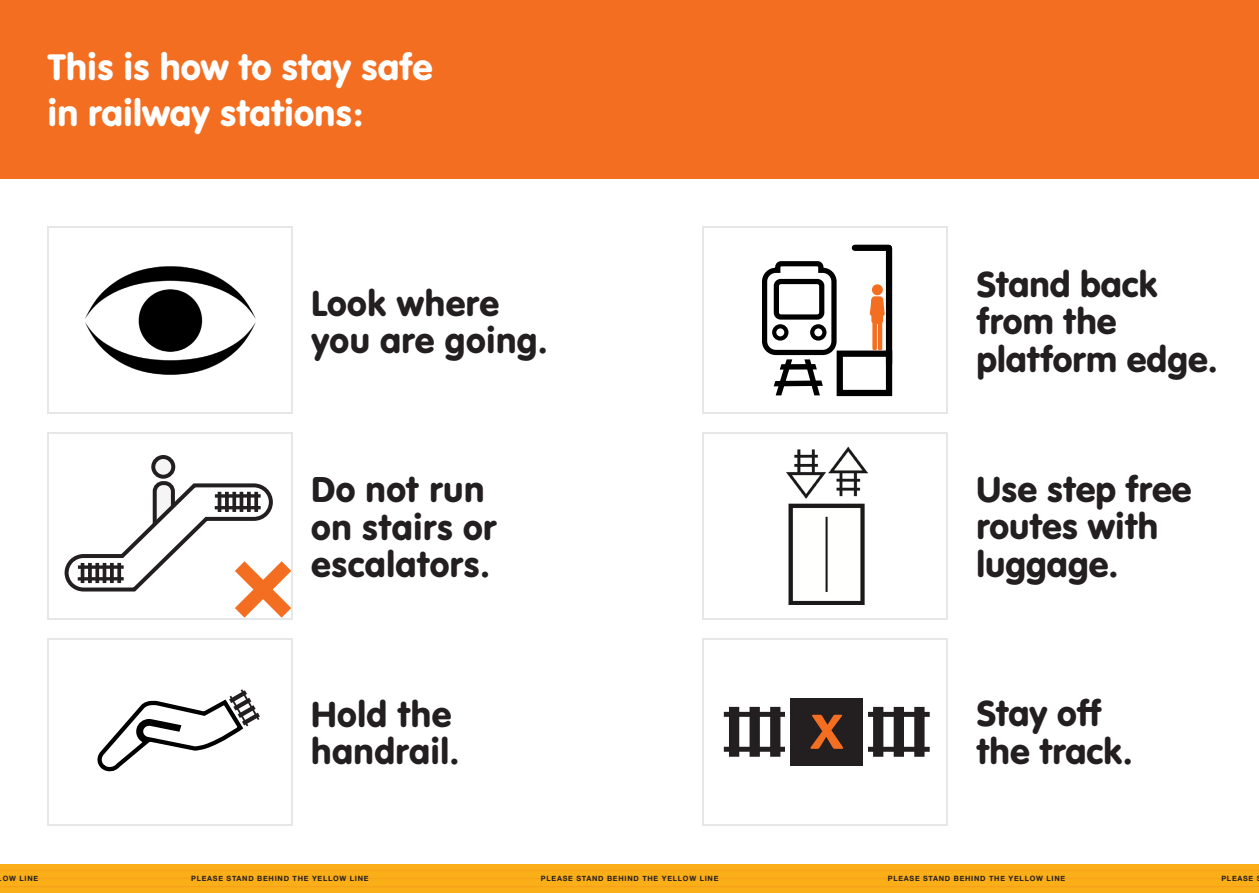
<style>
.page{position:relative;width:1259px;height:893px;background:#fff}
.page>*{position:absolute;margin:0;border:0;box-sizing:border-box;transform-origin:0 0}
.t1{font:38.4px/46.2px "VAG Rundschrift D";letter-spacing:-.005em;color:#fff}
.t2{font:37.5px/37.5px "VAG Rundschrift D";color:#231f20}
.t3{font:700 7.2px "Helvetica Neue";letter-spacing:.1em;color:#231f20}
</style>
<div class="page">
<div style="left:0;top:0;width:1259px;height:179px;background:#f36e21"></div>
<div style="left:0;top:864px;width:1259px;height:29px;background:#faaf18"></div>
<hr style="left:0;top:870px;width:1259px;height:1px;background:#f36e21">
<hr style="left:0;top:878px;width:1259px;height:1px;background:#f36e21">
<hr style="left:0;top:886px;width:1259px;height:1px;background:#f36e21">
<div style="left:48px;top:227px;width:245px;height:187px;background:#e6e7e9"></div>
<div style="left:702px;top:227px;width:245px;height:187px;background:#e6e7e9"></div>
<div style="left:48px;top:638px;width:245px;height:188px;background:#e6e7e9"></div>
<div style="left:702px;top:638px;width:245px;height:188px;background:#e6e7e9"></div>
<div style="left:48px;top:432px;width:245px;height:188px;background:#e6e7e9"></div>
<div style="left:702px;top:432px;width:245px;height:188px;background:#e6e7e9"></div>
<div style="left:704px;top:228px;width:242px;height:184px;background:#fff"></div>
<div style="left:49px;top:434px;width:242px;height:184px;background:#fff"></div>
<div style="left:704px;top:434px;width:242px;height:184px;background:#fff"></div>
<div style="left:49px;top:640px;width:242px;height:184px;background:#fff"></div>
<div style="left:704px;top:640px;width:242px;height:184px;background:#fff"></div>
<div style="left:49px;top:228px;width:242px;height:184px;background:#fff"></div>
<img style="left:85px;top:266px;width:171px;height:109px">
<div style="left:790px;top:698px;width:73px;height:67px;background:#231f20"></div>
<svg style="left:724px;top:707px;width:205px;height:50px"></svg>
<svg style="left:97px;top:689px;width:163px;height:83px"></svg>
<svg style="left:762px;top:261px;width:77px;height:134px"></svg>
<div style="left:836px;top:351px;width:56px;height:45px;border:6px solid #000"></div>
<div style="left:855px;top:245px;width:33px;height:6px;background:#000"></div>
<div style="left:886px;top:248px;width:6px;height:116px;background:#000"></div>
<div style="left:872px;top:284px;width:11px;height:11px;background:#f36e21;border-radius:50%"></div>
<div style="left:871px;top:296px;width:12px;height:28px;background:#f36e21;border-radius:3px"></div>
<div style="left:872px;top:322px;width:5px;height:28px;background:#f36e21;border-radius:2px"></div>
<div style="left:877px;top:322px;width:5px;height:29px;background:#f36e21;border-radius:2px"></div>
<svg style="left:869px;top:298px;width:16px;height:18px"></svg>
<svg style="left:153px;top:457px;width:20px;height:20px"></svg>
<div style="left:151px;top:455px;width:24px;height:24px;border:4px solid #231f20;border-radius:50%"></div>
<svg style="left:64px;top:481px;width:227px;height:137px"></svg>
<div style="left:232px;top:492px;width:4px;height:20px;border:1px solid #231f20"></div>
<img style="left:786px;top:446px;width:83px;height:159px">
<p class="t1" style="left:48px;top:44px;width:386px">This is how to stay safe in railway stations:</p>
<p class="t2" style="left:311px;top:285px;width:238px">Look where you are going.</p>
<p class="t2" style="left:976px;top:265px;width:243px">Stand back from the platform edge.</p>
<p class="t2" style="left:311px;top:471px;width:187px">Do not run on stairs or escalators.</p>
<p class="t2" style="left:976px;top:471px;width:217px">Use step free routes with luggage.</p>
<p class="t2" style="left:311px;top:695px;width:150px">Hold the handrail.</p>
<p class="t2" style="left:976px;top:695px;width:158px">Stay off the track.</p>
<p class="t3" style="left:-2px;top:873px;width:42px">LOW LINE</p>
<p class="t3" style="left:191px;top:873px;width:179px">PLEASE STAND BEHIND THE YELLOW LINE</p>
<p class="t3" style="left:1221px;top:873px;width:33px">PLEASE</p>
<p class="t3" style="left:541px;top:873px;width:179px">PLEASE STAND BEHIND THE YELLOW LINE</p>
<p class="t3" style="left:887px;top:873px;width:179px">PLEASE STAND BEHIND THE YELLOW LINE</p>
</div>
